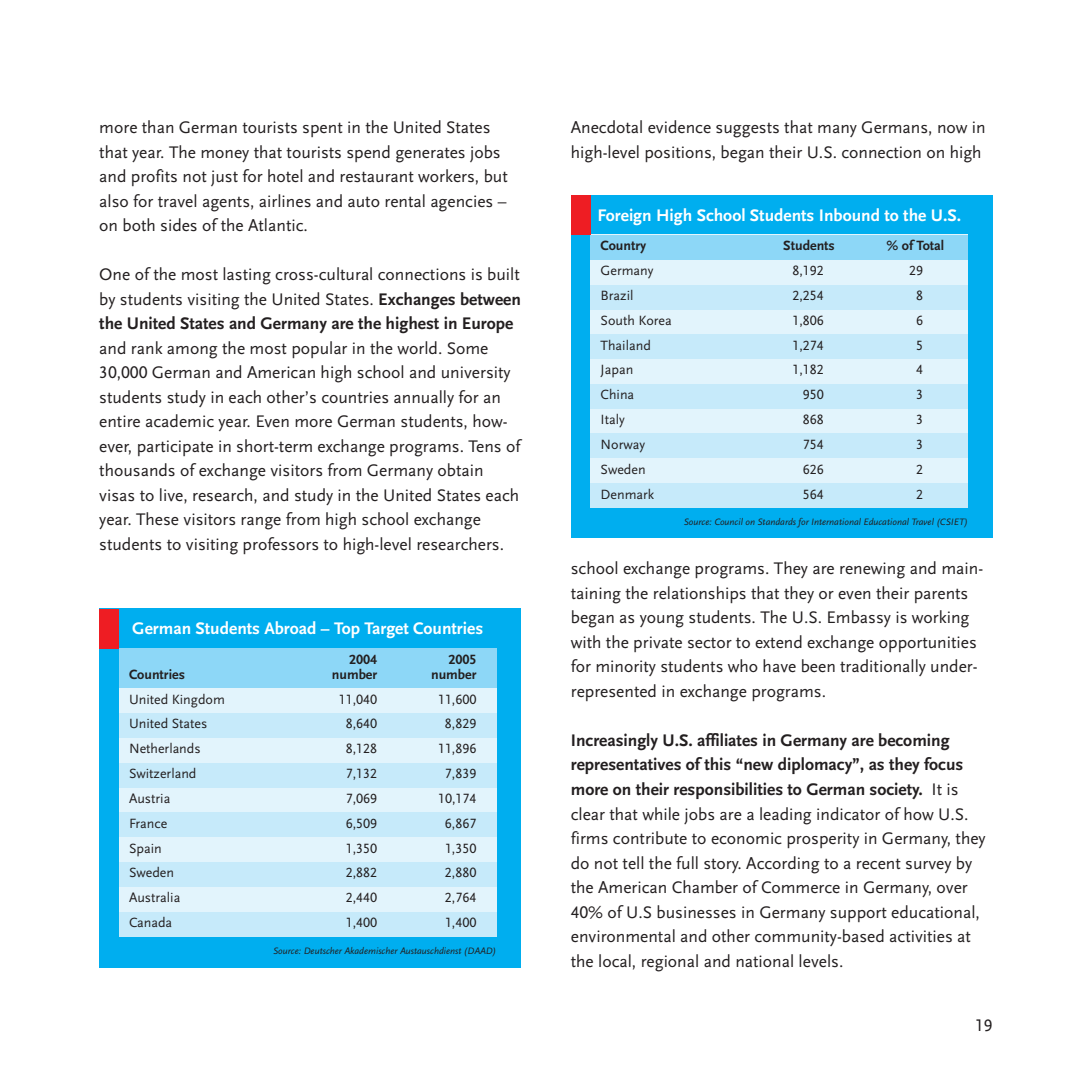
<style>
.page{position:relative;width:1092px;height:1092px;background:#fff}
.page>*{position:absolute;margin:0;border:0;box-sizing:border-box;transform-origin:0 0}
.t1{font:17.5px/24.5px "Scala Sans LF";color:#231f20}
.t2{font:700 17.5px "Scala Sans LF";color:#fff}
.t3{font:14px "Scala Sans LF";color:#231f20}
.t4{font:700 14px "Scala Sans LF";color:#231f20}
.t5{font:italic 9.62px "Scala Sans LF";color:#231f20}
.s1{font-weight:700}
</style>
<div class="page">
<div style="left:99px;top:608px;width:422px;height:359px;background:#00aeef"></div>
<div style="left:119px;top:648px;width:377px;height:288px;background:#e2f4fc"></div>
<div style="left:99px;top:608px;width:20px;height:40px;background:#ee1d23"></div>
<div style="left:119px;top:648px;width:377px;height:40px;background:#8dd7f7"></div>
<div style="left:119px;top:713px;width:377px;height:24px;background:#c6eafa"></div>
<div style="left:119px;top:762px;width:377px;height:25px;background:#c6eafa"></div>
<div style="left:119px;top:812px;width:377px;height:25px;background:#c6eafa"></div>
<div style="left:119px;top:861px;width:377px;height:25px;background:#c6eafa"></div>
<div style="left:119px;top:911px;width:377px;height:25px;background:#c6eafa"></div>
<div style="left:570px;top:195px;width:422px;height:342px;background:#00aeef"></div>
<div style="left:590px;top:235px;width:377px;height:273px;background:#e2f4fc"></div>
<div style="left:570px;top:195px;width:20px;height:40px;background:#ee1d23"></div>
<div style="left:590px;top:235px;width:377px;height:25px;background:#8dd7f7"></div>
<div style="left:590px;top:284px;width:377px;height:25px;background:#c6eafa"></div>
<div style="left:590px;top:334px;width:377px;height:25px;background:#c6eafa"></div>
<div style="left:590px;top:384px;width:377px;height:24px;background:#c6eafa"></div>
<div style="left:590px;top:433px;width:377px;height:25px;background:#c6eafa"></div>
<div style="left:590px;top:483px;width:377px;height:25px;background:#c6eafa"></div>
<p class="t1" style="left:99px;top:117px;width:410px">more than German tourists spent in the United States that year. The money that tourists spend generates jobs and profits not just for hotel and restaurant workers, but also for travel agents, airlines and auto rental agencies – on both sides of the Atlantic.</p>
<p class="t1" style="left:99px;top:264px;width:423px;text-align:justify">One of the most lasting cross-cultural connections is built by students visiting the United States. <span class="s1">Exchanges between the United States and Germany are the highest in Europe</span></p>
<p class="t1" style="left:99px;top:338px;width:422px">and rank among the most popular in the world. Some 30,000 German and American high school and university students study in each other’s countries annually for an entire academic year. Even more German students, how&shy;ever, participate in short-term exchange programs. Tens of thousands of exchange visitors from Germany obtain visas to live, research, and study in the United States each year. These visitors range from high school exchange students to visiting professors to high-level researchers.</p>
<p class="t2" style="left:132px;top:622px;width:352px">German Students Abroad – Top Target Countries</p>
<p class="t4" style="left:349px;top:654px;width:29px">2004</p>
<p class="t4" style="left:448px;top:654px;width:29px">2005</p>
<p class="t4" style="left:129px;top:669px;width:57px">Countries</p>
<p class="t4" style="left:332px;top:669px;width:47px">number</p>
<p class="t4" style="left:431px;top:669px;width:47px">number</p>
<p class="t3" style="left:129px;top:694px;width:97px">United Kingdom</p>
<p class="t3" style="left:339px;top:694px;width:40px">11,040</p>
<p class="t3" style="left:438px;top:694px;width:40px">11,600</p>
<p class="t3" style="left:129px;top:719px;width:80px">United States</p>
<p class="t3" style="left:345px;top:719px;width:33px">8,640</p>
<p class="t3" style="left:445px;top:719px;width:33px">8,829</p>
<p class="t3" style="left:129px;top:744px;width:73px">Netherlands</p>
<p class="t3" style="left:346px;top:744px;width:33px">8,128</p>
<p class="t3" style="left:438px;top:744px;width:40px">11,896</p>
<p class="t3" style="left:129px;top:768px;width:69px">Switzerland</p>
<p class="t3" style="left:346px;top:768px;width:33px">7,132</p>
<p class="t3" style="left:445px;top:768px;width:33px">7,839</p>
<p class="t3" style="left:129px;top:793px;width:43px">Austria</p>
<p class="t3" style="left:345px;top:793px;width:33px">7,069</p>
<p class="t3" style="left:438px;top:793px;width:40px">10,174</p>
<p class="t3" style="left:129px;top:818px;width:40px">France</p>
<p class="t3" style="left:345px;top:818px;width:33px">6,509</p>
<p class="t3" style="left:445px;top:818px;width:33px">6,867</p>
<p class="t3" style="left:129px;top:843px;width:34px">Spain</p>
<p class="t3" style="left:346px;top:843px;width:33px">1,350</p>
<p class="t3" style="left:445px;top:843px;width:33px">1,350</p>
<p class="t3" style="left:129px;top:868px;width:47px">Sweden</p>
<p class="t3" style="left:345px;top:868px;width:33px">2,882</p>
<p class="t3" style="left:445px;top:868px;width:33px">2,880</p>
<p class="t3" style="left:129px;top:892px;width:53px">Australia</p>
<p class="t3" style="left:345px;top:892px;width:33px">2,440</p>
<p class="t3" style="left:445px;top:892px;width:33px">2,764</p>
<p class="t3" style="left:129px;top:917px;width:45px">Canada</p>
<p class="t3" style="left:346px;top:917px;width:33px">1,400</p>
<p class="t3" style="left:445px;top:917px;width:33px">1,400</p>
<p class="t5" style="left:273px;top:947px;width:225px">Source: Deutscher Akademischer Austauschdienst (DAAD)</p>
<p class="t1" style="left:570px;top:117px;width:416px">Anecdotal evidence suggests that many Germans, now in high-level positions, began their U.S. connection on high</p>
<p class="t2" style="left:597px;top:209px;width:365px">Foreign High School Students Inbound to the U.S.</p>
<p class="t4" style="left:600px;top:241px;width:47px">Country</p>
<p class="t4" style="left:783px;top:241px;width:53px">Students</p>
<p class="t4" style="left:886px;top:241px;width:59px">% of Total</p>
<p class="t3" style="left:600px;top:266px;width:54px">Germany</p>
<p class="t3" style="left:792px;top:266px;width:33px">8,192</p>
<p class="t3" style="left:909px;top:266px;width:15px">29</p>
<p class="t3" style="left:600px;top:291px;width:34px">Brazil</p>
<p class="t3" style="left:792px;top:291px;width:33px">2,254</p>
<p class="t3" style="left:916px;top:291px;width:8px">8</p>
<p class="t3" style="left:600px;top:315px;width:73px">South Korea</p>
<p class="t3" style="left:792px;top:315px;width:33px">1,806</p>
<p class="t3" style="left:916px;top:315px;width:8px">6</p>
<p class="t3" style="left:600px;top:340px;width:52px">Thailand</p>
<p class="t3" style="left:792px;top:340px;width:33px">1,274</p>
<p class="t3" style="left:916px;top:340px;width:8px">5</p>
<p class="t3" style="left:600px;top:365px;width:34px">Japan</p>
<p class="t3" style="left:792px;top:365px;width:33px">1,182</p>
<p class="t3" style="left:916px;top:365px;width:8px">4</p>
<p class="t3" style="left:600px;top:390px;width:35px">China</p>
<p class="t3" style="left:802px;top:390px;width:22px">950</p>
<p class="t3" style="left:916px;top:390px;width:8px">3</p>
<p class="t3" style="left:600px;top:415px;width:26px">Italy</p>
<p class="t3" style="left:802px;top:415px;width:22px">868</p>
<p class="t3" style="left:916px;top:415px;width:8px">3</p>
<p class="t3" style="left:600px;top:439px;width:46px">Norway</p>
<p class="t3" style="left:802px;top:439px;width:22px">754</p>
<p class="t3" style="left:916px;top:439px;width:8px">3</p>
<p class="t3" style="left:600px;top:464px;width:47px">Sweden</p>
<p class="t3" style="left:802px;top:464px;width:22px">626</p>
<p class="t3" style="left:916px;top:464px;width:8px">2</p>
<p class="t3" style="left:600px;top:489px;width:55px">Denmark</p>
<p class="t3" style="left:802px;top:489px;width:22px">564</p>
<p class="t3" style="left:916px;top:489px;width:8px">2</p>
<p class="t5" style="left:683px;top:518px;width:285px">Source: Council on Standards for International Educational Travel (CSIET)</p>
<p class="t1" style="left:570px;top:558px;width:414px">school exchange programs. They are renewing and main&shy;taining the relationships that they or even their parents began as young students. The U.S. Embassy is working with the private sector to extend exchange opportunities for minority students who have been traditionally under&shy;represented in exchange programs.</p>
<p class="t1" style="left:570px;top:730px;width:416px"><span class="s1">Increasingly U.S. affiliates in Germany are becoming representatives of this “new diplomacy”, as they focus more on their responsibilities to German society.</span> It is clear that while jobs are a leading indicator of how U.S. firms contribute to economic prosperity in Germany, they do not tell the full story. According to a recent survey by the American Chamber of Commerce in Germany, over 40% of U.S businesses in Germany support educational, environmental and other community-based activities at the local, regional and national levels.</p>
<p class="t1" style="left:975px;top:1014px;width:19px">19</p>
</div>
